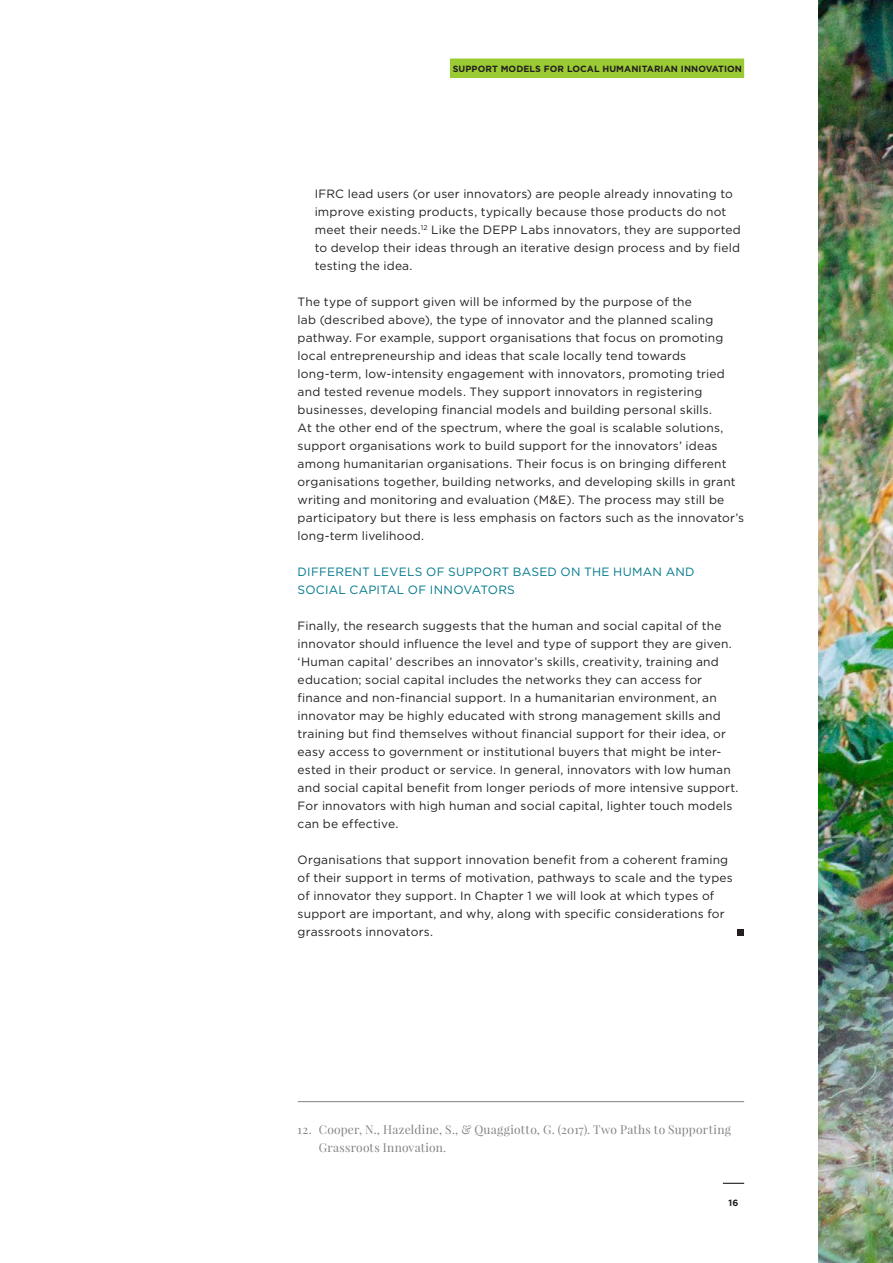
<style>
.page{position:relative;width:893px;height:1263px;background:#fff}
.page>*{position:absolute;margin:0;border:0;box-sizing:border-box;transform-origin:0 0}
.t1{font:12px/18px "Gotham";letter-spacing:.015em;color:#231f20}
.Footnotes{font:12px/18px "Playfair Display";letter-spacing:.02em;color:#808285}
.t2{font:12px "Gotham";letter-spacing:.02em;color:#00798b}
.t3{font:700 9px "Gotham";letter-spacing:.01em;color:#231f20}
</style>
<div class="page">
<svg style="left:723px;top:1183px;width:21px;height:1px"></svg>
<div style="left:450px;top:59px;width:294px;height:19px;background:#9acb33"></div>
<hr style="left:298px;top:1101px;width:446px;height:1px;background:#808285">
<svg style="left:738px;top:930px;width:6px;height:6px"></svg>
<img style="left:819px;top:0;width:74px;height:1263px">
<p class="t3" style="left:453px;top:64px;width:291px">SUPPORT MODELS FOR LOCAL HUMANITARIAN INNOVATION</p>
<p class="t1" style="left:315px;top:185px;width:428px">IFRC lead users (or user innovators) are people already innovating to improve existing products, typically because those products do not meet their needs.<sup>12</sup> Like the DEPP Labs innovators, they are supported to develop their ideas through an iterative design process and by field testing the idea.</p>
<p class="t1" style="left:298px;top:293px;width:448px">The type of support given will be informed by the purpose of the<br>lab (described above), the type of innovator and the planned scaling pathway. For example, support organisations that focus on promoting local entrepreneurship and ideas that scale locally tend towards long-term, low-intensity engagement with innovators, promoting tried and tested revenue models. They support innovators in registering businesses, developing financial models and building personal skills.<br>At the other end of the spectrum, where the goal is scalable solutions, support organisations work to build support for the innovators’ ideas among humanitarian organisations. Their focus is on bringing different organisations together, building networks, and developing skills in grant writing and monitoring and evaluation (M&amp;E). The process may still be participatory but there is less emphasis on factors such as the innovator’s long-term livelihood.</p>
<p class="t2" style="left:298px;top:565px;width:190px">DIFFERENT LEVELS OF SUPPOR</p>
<p class="t2" style="left:501px;top:565px;width:195px">T BASED ON THE HUMAN AND</p>
<p class="t2" style="left:298px;top:583px;width:196px">SOCIAL CAPITAL OF INNOVATOR</p>
<p class="t2" style="left:507px;top:583px;width:9px">S</p>
<p class="t1" style="left:298px;top:617px;width:442px">Finally, the research suggests that the human and social capital of the innovator should influence the level and type of support they are given. ‘Human capital’ describes an innovator’s skills, creativity, training and education; social capital includes the networks they can access for finance and non-financial support. In a humanitarian environment, an innovator may be highly educated with strong management skills and training but find themselves without financial support for their idea, or easy access to government or institutional buyers that might be inter&shy;ested in their product or service. In general, innovators with low human and social capital benefit from longer periods of more intensive support.<br>For innovators with high human and social capital, lighter touch models can be effective.</p>
<p class="t1" style="left:298px;top:851px;width:437px">Organisations that support innovation benefit from a coherent framing of their support in terms of motivation, pathways to scale and the types of innovator they support. In Chapter 1 we will look at which types of support are important, and why, along with specific considerations for grassroots innovators.</p>
<p class="Footnotes" style="left:319px;top:1120px;width:414px;text-indent:-21px">12. Cooper, N., Hazeldine, S., &amp; Quaggiotto, G. (2017). Two Paths to Supporting<br>Grassroots Innovation.</p>
<p class="t3" style="left:729px;top:1198px;width:11px">16</p>
</div>
